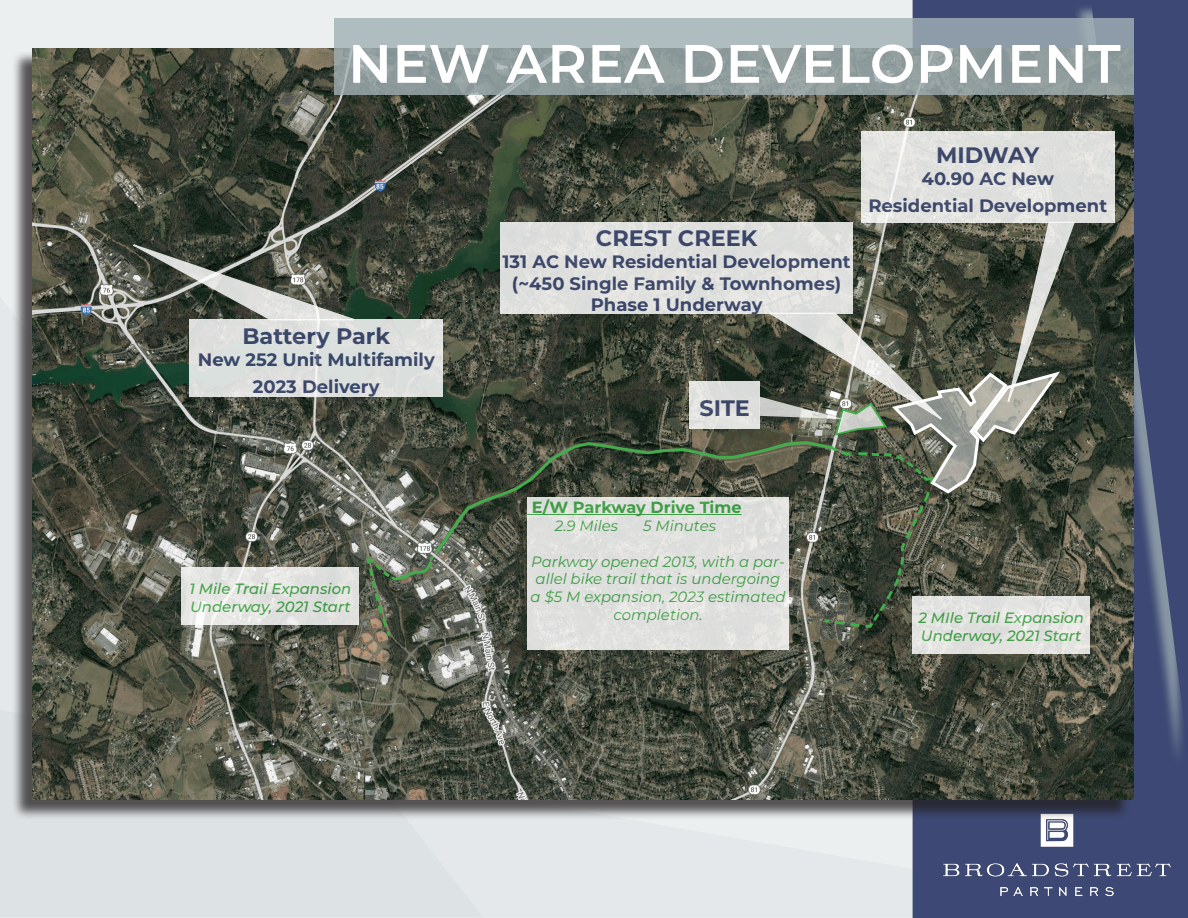
<style>
.page{position:relative;width:1188px;height:918px;background:#e4e8ea}
.page>*{position:absolute;margin:0;border:0;box-sizing:border-box;transform-origin:0 0}
.t1{font:600 54px "Montserrat";letter-spacing:.01em;color:#fff}
.t2{font:700 22.35px "Montserrat";color:#3d4974}
.t3{font:700 18px/21.6px "Montserrat";color:#3d4974;text-align:center}
.t4{font:700 16.2px "Montserrat";letter-spacing:-.005em;color:#40ae49}
.t5{font:italic 14.85px/17.9px "Montserrat";color:#40ae49;text-align:center}
.t6{font:italic 500 14.85px/17.9px "Montserrat";color:#40ae49}
</style>
<div class="page">
<div style="left:913px;top:0;width:275px;height:918px;background:#3d4974"></div>
<svg style="left:1091px;top:0;width:97px;height:751px;background:#435078"></svg>
<img style="left:936px;top:810px;width:243px;height:91px">
<div style="left:11px;top:51px;width:1120px;height:770px;background:#231f20;opacity:.75"></div>
<img style="left:32px;top:48px;width:1102px;height:751px">
<div style="left:690px;top:381px;width:70px;height:48px;background:#dfe0de"></div>
<svg style="left:433px;top:440px;width:327px;height:116px;background:#454d3c"></svg>
<div style="left:527px;top:497px;width:262px;height:153px;background:#dfe0de"></div>
<hr style="left:527px;top:514px;width:215px;height:1px;background:#40ae49">
<svg style="left:335px;top:19px;width:799px;height:76px;background:#98a5a8"></svg>
<svg style="left:364px;top:553px;width:72px;height:86px;background:#5f6757"></svg>
<div style="left:913px;top:596px;width:177px;height:57px;background:#e2e2df"></div>
<svg style="left:182px;top:568px;width:177px;height:57px;fill:#e3e3e1"></svg>
<div style="left:500px;top:222px;width:353px;height:91px;background:#dfdfde"></div>
<div style="left:861px;top:131px;width:254px;height:91px;background:#e0e1df"></div>
<svg style="left:760px;top:221px;width:316px;height:408px"></svg>
<div style="left:190px;top:319px;width:253px;height:78px;background:#dbe0dd"></div>
<svg style="left:132px;top:243px;width:224px;height:78px"></svg>
<p class="t1" style="left:348px;top:25px;width:774px">NEW AREA DEVELOPMENT</p>
<p class="t2" style="left:243px;top:320px;width:149px">Battery Park</p>
<p class="t3" style="left:198px;top:345px;width:238px;line-height:26.8px">New 252 Unit Multifamily<br>2023 Delivery</p>
<p class="t6" style="left:189px;top:580px;width:164px">1 Mile Trail Expansion<br>Underway, 2021 Start</p>
<p class="t2" style="left:596px;top:222px;width:163px">CREST CREEK</p>
<p class="t3" style="left:503px;top:250px;width:350px">131 AC New Residential Development (~450 Single Family &amp; Townhomes)<br>Phase 1 Underway</p>
<p class="t2" style="left:936px;top:139px;width:105px">MIDWAY</p>
<p class="t3" style="left:868px;top:164px;width:240px;line-height:26.8px">40.90 AC New<br>Residential Development</p>
<p class="t2" style="left:699px;top:392px;width:52px">SITE</p>
<p class="t4" style="left:532px;top:495px;width:211px">E/W Parkway Drive Time</p>
<p class="t5" style="left:555px;top:516px;width:65px">2.9 Miles</p>
<p class="t5" style="left:643px;top:516px;width:74px">5 Minutes</p>
<p class="t5" style="left:531px;top:552px;width:256px">Parkway opened 2013, with a par&shy;allel bike trail that is undergoing a $5 M expansion, 2023 estimated completion.</p>
<p class="t6" style="left:918px;top:608px;width:167px">2 MIle Trail Expansion<br>Underway, 2021 Start</p>
</div>
